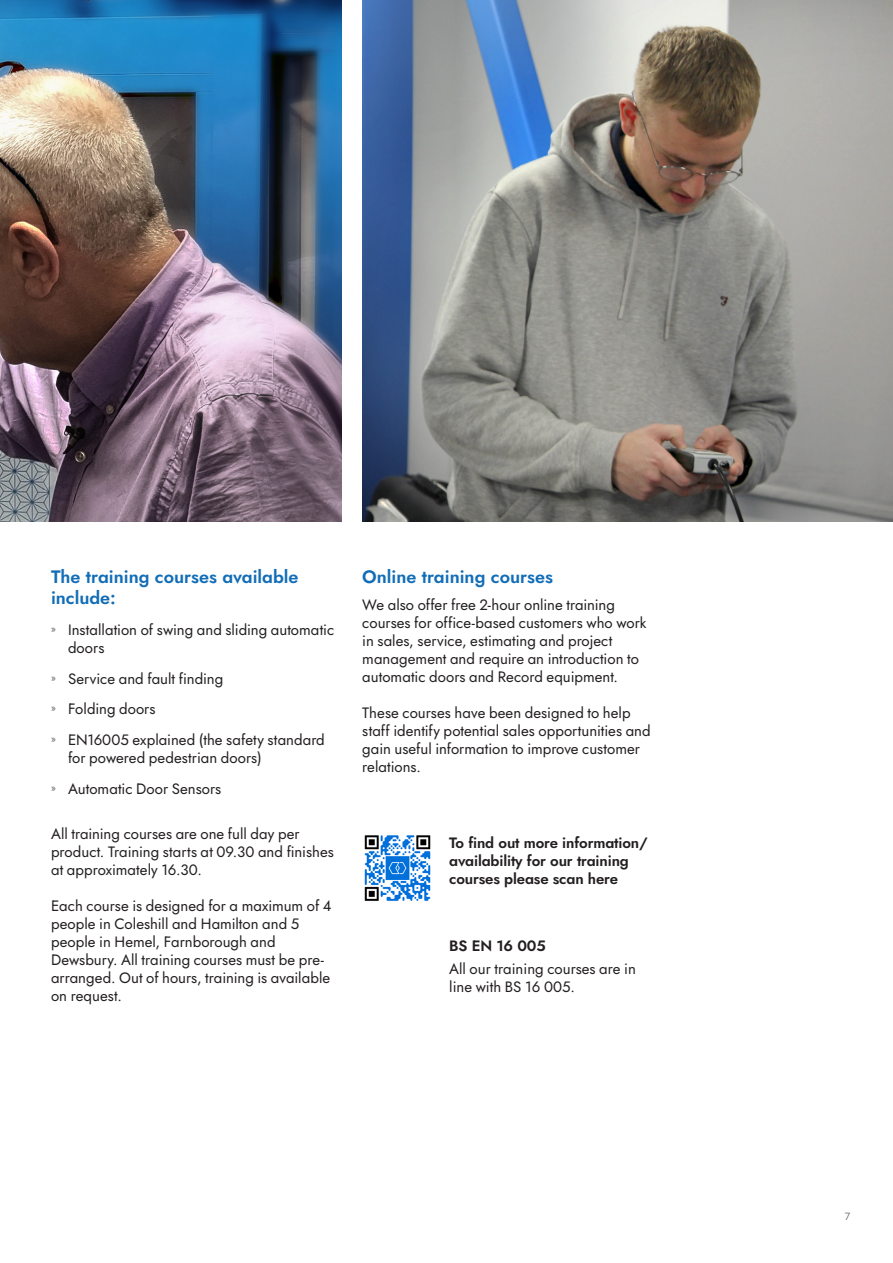
<style>
.page{position:relative;width:893px;height:1263px;background:#fff}
.page>*{position:absolute;margin:0;border:0;box-sizing:border-box;transform-origin:0 0}
.Sub_header_12_14_-_S{font:600 18px/21px "Jost";color:#126db7}
.Body_10_12_-_Regular{font:15px/18px "Jost";color:#231f20}
.Body_10_12_-_Regular-2{font:600 15px/18px "Jost";letter-spacing:-.01em;color:#231f20}
.t1{font:10.5px "Jost";color:#76797b}
.s1{font-weight:600}
</style>
<div class="page">
<img style="left:364px;top:835px;width:67px;height:66px">
<img style="left:0;top:0;width:341px;height:521px">
<img style="left:362px;top:0;width:531px;height:521px">
<p class="Sub_header_12_14_-_S" style="left:51px;top:567px;width:249px">The training courses available include:</p>
<p class="Body_10_12_-_Regular" style="left:68px;top:621px;width:268px;text-indent:-17px"><sup>»</sup> Installation of swing and sliding automatic doors</p>
<p class="Body_10_12_-_Regular" style="left:51px;top:670px;width:174px"><sup>»</sup> Service and fault finding</p>
<p class="Body_10_12_-_Regular" style="left:51px;top:700px;width:106px"><sup>»</sup> Folding doors</p>
<p class="Body_10_12_-_Regular" style="left:68px;top:731px;width:258px;text-indent:-17px"><sup>»</sup> EN16005 explained (the safety standard for powered pedestrian doors)</p>
<p class="Body_10_12_-_Regular" style="left:51px;top:780px;width:172px"><sup>»</sup> Automatic Door Sensors</p>
<p class="Body_10_12_-_Regular" style="left:51px;top:824px;width:284px">All training courses are one full day per product. Training starts at 09.30 and finishes at approximately 16.30.</p>
<p class="Body_10_12_-_Regular" style="left:51px;top:896px;width:282px">Each course is designed for a maximum of 4 people in Coleshill and Hamilton and 5 people in Hemel, Farnborough and Dewsbury. All training courses must be pre&shy;arranged. Out of hours, training is available on request.</p>
<p class="Sub_header_12_14_-_S" style="left:362px;top:567px;width:192px">Online training courses</p>
<p class="Body_10_12_-_Regular" style="left:362px;top:596px;width:286px">We also offer free 2-hour online training courses for office-based customers who work in sales, service, estimating and project management and require an introduction to automatic doors and Record equipment.</p>
<p class="Body_10_12_-_Regular" style="left:362px;top:704px;width:290px">These courses have been designed to help staff identify potential sales opportunities and gain useful information to improve customer relations.</p>
<p class="Body_10_12_-_Regular-2" style="left:449px;top:834px;width:200px">To find out more information/ availability for our training courses please scan here</p>
<p class="Body_10_12_-_Regular" style="left:449px;top:935px;width:188px;line-height:22.2px"><span class="s1">BS EN 16 005<br></span>All our training courses are in</p>
<p class="Body_10_12_-_Regular" style="left:449px;top:977px;width:127px">line with BS 16 005.</p>
<p class="t1" style="left:845px;top:1210px;width:7px">7</p>
</div>
